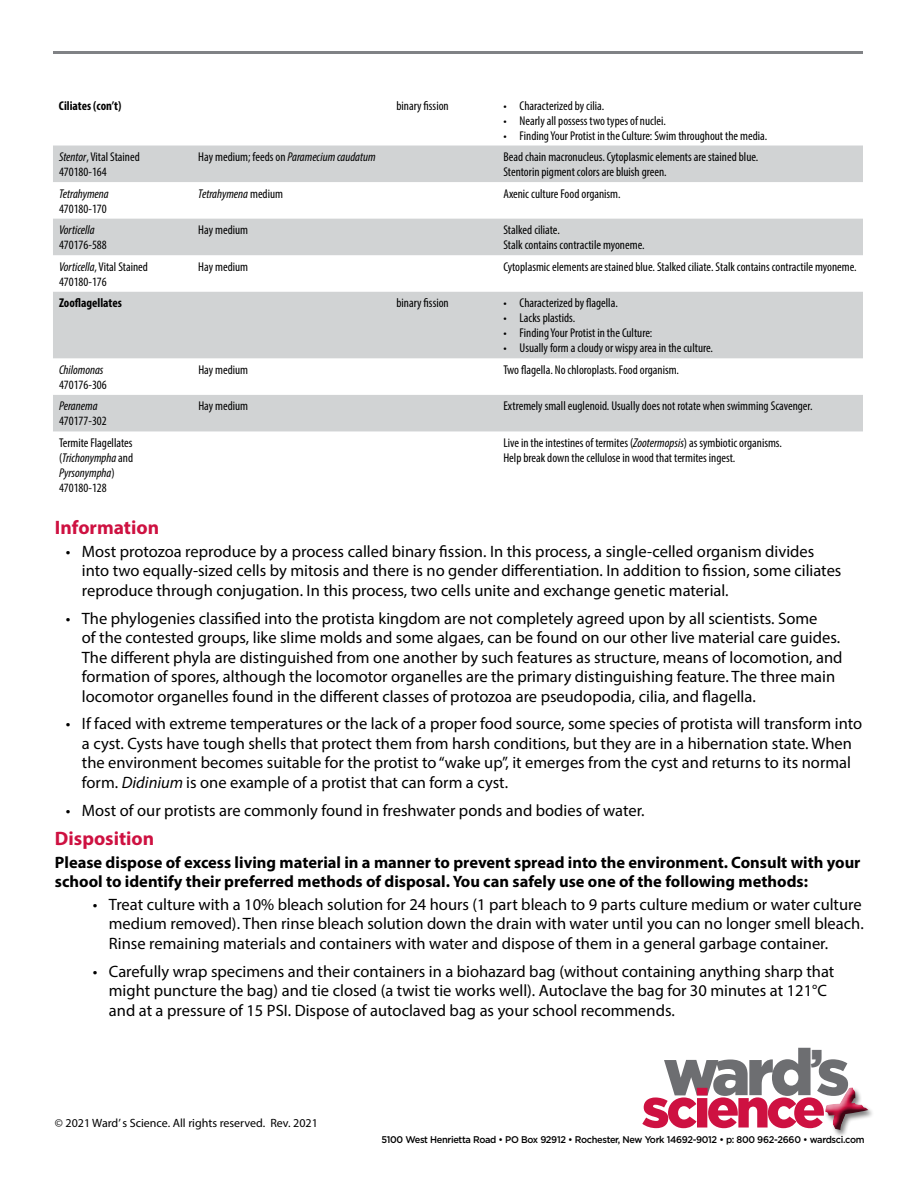
<style>
.page{position:relative;width:918px;height:1188px;background:#fff}
.page>*{position:absolute;margin:0;border:0;box-sizing:border-box;transform-origin:0 0}
.t1{font:92.1px "Flood Std";color:#ce1141}
.t2{font:900 64.95px "Gotham";color:#6d6e71}
.t3{font:900 54.45px "Gotham";letter-spacing:-.07em;color:#ce1141}
.t4{font:700 19.5px "Myriad Pro";color:#ce1141}
.t5{font:16.5px/19.5px "Myriad Pro";color:#000}
.t6{font:700 16.5px/19.5px "Myriad Pro";color:#000}
.t7{font:condensed 12.75px/15px "Myriad Pro";color:#000}
.t8{font:italic condensed 12.75px "Myriad Pro";color:#000}
.t9{font:700 condensed 12.75px "Myriad Pro";color:#000}
.t10{font:12px "Myriad Pro";color:#000}
.t11{font:500 9.75px "Gotham";letter-spacing:-.035em;color:#000;scale:.95 1}
.s1{font-style:italic}
.s2{font-style:normal}
</style>
<div class="page">
<div style="left:819px;top:1085px;width:57px;height:53px;background:#000;opacity:.7"></div>
<hr style="left:53px;top:51px;width:810px;height:3px;background:#808285">
<svg style="left:53px;top:146px;width:810px;height:285px;fill:#d1d3d4"></svg>
<p class="t9" style="left:59px;top:97px;width:64px">Ciliates (con’t)</p>
<p class="t7" style="left:397px;top:98px;width:54px">binary fission</p>
<p class="t7" style="left:503px;top:98px;width:102px">• Characterized by cilia.</p>
<p class="t7" style="left:503px;top:113px;width:164px">• Nearly all possess two types of nuclei.</p>
<p class="t7" style="left:503px;top:128px;width:265px">• Finding Your Protist in the Culture: Swim throughout the media.</p>
<p class="t7" style="left:59px;top:149px;width:82px"><span class="s1">Stentor</span>, Vital Stained<br>470180-164</p>
<p class="t8" style="left:198px;top:149px;width:179px"><span class="s2">Hay medium; feeds on</span> Paramecium caudatum</p>
<p class="t7" style="left:503px;top:149px;width:257px">Bead chain macronucleus. Cytoplasmic elements are stained blue.<br>Stentorin pigment colors are bluish green.</p>
<p class="t8" style="left:59px;top:186px;width:51px">Tetrahymena</p>
<p class="t7" style="left:59px;top:201px;width:49px">470180-170</p>
<p class="t8" style="left:198px;top:186px;width:86px">Tetrahymena <span class="s2">medium</span></p>
<p class="t7" style="left:503px;top:186px;width:119px">Axenic culture Food organism.</p>
<p class="t8" style="left:59px;top:222px;width:37px">Vorticella</p>
<p class="t7" style="left:59px;top:237px;width:49px">470176-588</p>
<p class="t7" style="left:198px;top:222px;width:51px">Hay medium</p>
<p class="t7" style="left:503px;top:222px;width:143px">Stalked ciliate.<br>Stalk contains contractile myoneme.</p>
<p class="t7" style="left:59px;top:259px;width:91px"><span class="s1">Vorticella</span>, Vital Stained<br>470180-176</p>
<p class="t7" style="left:198px;top:259px;width:51px">Hay medium</p>
<p class="t7" style="left:503px;top:259px;width:355px">Cytoplasmic elements are stained blue. Stalked ciliate. Stalk contains contractile myoneme.</p>
<p class="t9" style="left:59px;top:295px;width:64px">Zooflagellates</p>
<p class="t7" style="left:397px;top:295px;width:54px">binary fission</p>
<p class="t7" style="left:503px;top:295px;width:116px">• Characterized by flagella.</p>
<p class="t7" style="left:503px;top:310px;width:73px">• Lacks plastids.</p>
<p class="t7" style="left:503px;top:325px;width:151px">• Finding Your Protist in the Culture:</p>
<p class="t7" style="left:503px;top:340px;width:211px">• Usually form a cloudy or wispy area in the culture.</p>
<p class="t8" style="left:59px;top:362px;width:46px">Chilomonas</p>
<p class="t7" style="left:59px;top:377px;width:49px">470176-306</p>
<p class="t7" style="left:198px;top:362px;width:51px">Hay medium</p>
<p class="t7" style="left:503px;top:362px;width:177px">Two flagella. No chloroplasts. Food organism.</p>
<p class="t8" style="left:59px;top:399px;width:40px">Peranema</p>
<p class="t7" style="left:59px;top:414px;width:49px">470177-302</p>
<p class="t7" style="left:198px;top:399px;width:51px">Hay medium</p>
<p class="t7" style="left:503px;top:399px;width:311px">Extremely small euglenoid. Usually does not rotate when swimming Scavenger.</p>
<p class="t7" style="left:59px;top:435px;width:76px">Termite Flagellates (<span class="s1">Trichonympha</span> and<br><span class="s1">Pyrsonympha</span>)<br>470180-128</p>
<p class="t7" style="left:503px;top:435px;width:280px">Live in the intestines of termites (<span class="s1">Zootermopsis</span>) as symbiotic organisms.<br>Help break down the cellulose in wood that termites ingest.</p>
<p class="t4" style="left:55px;top:515px;width:106px">Information</p>
<p class="t5" style="left:82px;top:541px;width:761px;text-indent:-16px">• Most protozoa reproduce by a process called binary fission. In this process, a single-celled organism divides into two equally-sized cells by mitosis and there is no gender differentiation. In addition to fission, some ciliates reproduce through conjugation. In this process, two cells unite and exchange genetic material.</p>
<p class="t5" style="left:82px;top:608px;width:762px;text-indent:-16px">• The phylogenies classified into the protista kingdom are not completely agreed upon by all scientists. Some<br>of the contested groups, like slime molds and some algaes, can be found on our other live material care guides.<br>The different phyla are distinguished from one another by such features as structure, means of locomotion, and formation of spores, although the locomotor organelles are the primary distinguishing feature. The three main locomotor organelles found in the different classes of protozoa are pseudopodia, cilia, and flagella.</p>
<p class="t5" style="left:82px;top:714px;width:782px;text-indent:-16px">• If faced with extreme temperatures or the lack of a proper food source, some species of protista will transform into a cyst. Cysts have tough shells that protect them from harsh conditions, but they are in a hibernation state. When the environment becomes suitable for the protist to “wake up”, it emerges from the cyst and returns to its normal form. <span class="s1">Didinium</span> is one example of a protist that can form a cyst.</p>
<p class="t5" style="left:66px;top:800px;width:580px">• Most of our protists are commonly found in freshwater ponds and bodies of water.</p>
<p class="t4" style="left:55px;top:826px;width:101px">Disposition</p>
<p class="t6" style="left:55px;top:852px;width:807px">Please dispose of excess living material in a manner to prevent spread into the environment. Consult with your school to identify their preferred methods of disposal. You can safely use one of the following methods:</p>
<p class="t5" style="left:109px;top:894px;width:756px;text-indent:-16px">• Treat culture with a 10% bleach solution for 24 hours (1 part bleach to 9 parts culture medium or water culture medium removed). Then rinse bleach solution down the drain with water until you can no longer smell bleach.<br>Rinse remaining materials and containers with water and dispose of them in a general garbage container.</p>
<p class="t5" style="left:109px;top:961px;width:727px;text-indent:-16px">• Carefully wrap specimens and their containers in a biohazard bag (without containing anything sharp that might puncture the bag) and tie closed (a twist tie works well). Autoclave the bag for 30 minutes at 121°C and at a pressure of 15 PSI. Dispose of autoclaved bag as your school recommends.</p>
<p class="t10" style="left:55px;top:1115px;width:264px">© 2021 Ward’ s Science. All rights reserved. Rev. 2021</p>
<h2 class="t2" style="left:663px;top:1035px;width:188px">ward<sup>’</sup>s</h2>
<h1 class="t1" style="left:818px;top:1050px;width:59px">+</h1>
<h3 class="t3" style="left:642px;top:1077px;width:185px">science</h3>
<p class="t11" style="left:381px;top:1134px;width:510px">5100 West Henrietta Road • PO Box 92912 • Rochester, New York 14692-9012 • p: 800 962-2660 • wardsci.com</p>
</div>
